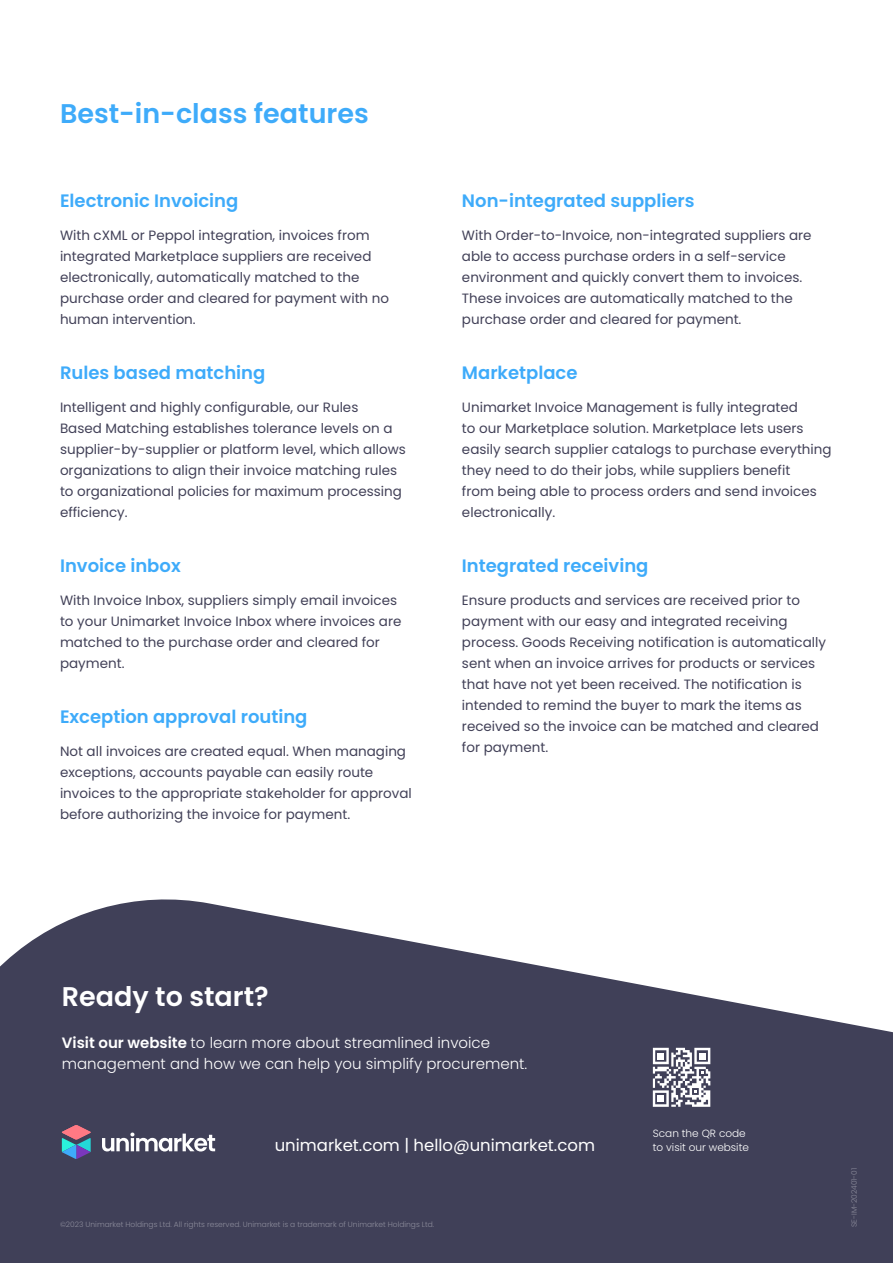
<style>
.page{position:relative;width:893px;height:1263px;background:#fff}
.page>*{position:absolute;margin:0;border:0;box-sizing:border-box;transform-origin:0 0}
.t1{font:600 27px "Poppins";color:#3eabfa}
.t2{font:600 27px "Poppins";color:#fff}
.t3{font:600 18px "Poppins";color:#3eabfa}
.t4{font:16.5px "Poppins";color:#fff}
.t5{font:300 15px/21px "Poppins";color:#fff}
.t6{font:13.5px/21px "Poppins";color:#424158}
.t7{font:300 10.5px "Poppins";color:#fff}
.t8{font:300 7.5px "Poppins";color:#8c8c9b}
.s1{font-weight:600}
</style>
<div class="page">
<svg style="left:0;top:899px;width:893px;height:364px;fill:#404058"></svg>
<svg style="left:653px;top:1048px;width:57px;height:59px"></svg>
<div style="left:657px;top:1052px;width:7px;height:7px;background:#fff"></div>
<div style="left:699px;top:1052px;width:7px;height:7px;background:#fff"></div>
<div style="left:657px;top:1095px;width:7px;height:7px;background:#fff"></div>
<svg style="left:102px;top:1132px;width:113px;height:19px"></svg>
<svg style="left:62px;top:1125px;width:29px;height:34px"></svg>
<h1 class="t1" style="left:60px;top:98px;width:310px">Best-in-class features</h1>
<h2 class="t3" style="left:60px;top:190px;width:180px">Electronic Invoicing</h2>
<p class="t6" style="left:60px;top:225px;width:331px">With cXML or Peppol integration, invoices from integrated Marketplace suppliers are received electronically, automatically matched to the purchase order and cleared for payment with no human intervention.</p>
<h2 class="t3" style="left:60px;top:362px;width:207px">Rules based matching</h2>
<p class="t6" style="left:60px;top:397px;width:347px">Intelligent and highly configurable, our Rules<br>Based Matching establishes tolerance levels on a supplier-by-supplier or platform level, which allows organizations to align their invoice matching rules to organizational policies for maximum processing efficiency.</p>
<h2 class="t3" style="left:60px;top:555px;width:122px">Invoice inbox</h2>
<p class="t6" style="left:60px;top:590px;width:343px">With Invoice Inbox, suppliers simply email invoices to your Unimarket Invoice Inbox where invoices are matched to the purchase order and cleared for payment.</p>
<h2 class="t3" style="left:60px;top:706px;width:249px">Exception approval routing</h2>
<p class="t6" style="left:60px;top:741px;width:353px">Not all invoices are created equal. When managing exceptions, accounts payable can easily route invoices to the appropriate stakeholder for approval before authorizing the invoice for payment.</p>
<h2 class="t3" style="left:462px;top:190px;width:234px">Non-integrated suppliers</h2>
<p class="t6" style="left:462px;top:225px;width:351px">With Order-to-Invoice, non-integrated suppliers are able to access purchase orders in a self-service environment and quickly convert them to invoices.<br>These invoices are automatically matched to the purchase order and cleared for payment.</p>
<h2 class="t3" style="left:462px;top:362px;width:117px">Marketplace</h2>
<p class="t6" style="left:462px;top:397px;width:371px">Unimarket Invoice Management is fully integrated<br>to our Marketplace solution. Marketplace lets users easily search supplier catalogs to purchase everything they need to do their jobs, while suppliers benefit<br>from being able to process orders and send invoices electronically.</p>
<h2 class="t3" style="left:462px;top:555px;width:188px">Integrated receiving</h2>
<p class="t6" style="left:462px;top:590px;width:366px">Ensure products and services are received prior to payment with our easy and integrated receiving process. Goods Receiving notification is automatically sent when an invoice arrives for products or services that have not yet been received. The notification is intended to remind the buyer to mark the items as received so the invoice can be matched and cleared for payment.</p>
<h1 class="t2" style="left:62px;top:980px;width:208px">Ready to start?</h1>
<p class="t5" style="left:62px;top:1033px;width:467px"><span class="s1">Visit our website</span> to learn more about streamlined invoice management and how we can help you simplify procurement.</p>
<p class="t7" style="left:653px;top:1127px;width:94px">Scan the QR code</p>
<p class="t4" style="left:275px;top:1135px;width:322px">unimarket.com | hello@unimarket.com</p>
<p class="t7" style="left:653px;top:1141px;width:98px">to visit our website</p>
<p class="t8" style="left:60px;top:1220px;width:376px">©2023 Unimarket Holdings Ltd. All rights reserved. Unimarket is a trademark of Unimarket Holdings Ltd.</p>
<p class="t8" style="left:850px;top:1227px;width:61px;rotate:-90deg">SE-IM-202401-01</p>
</div>
